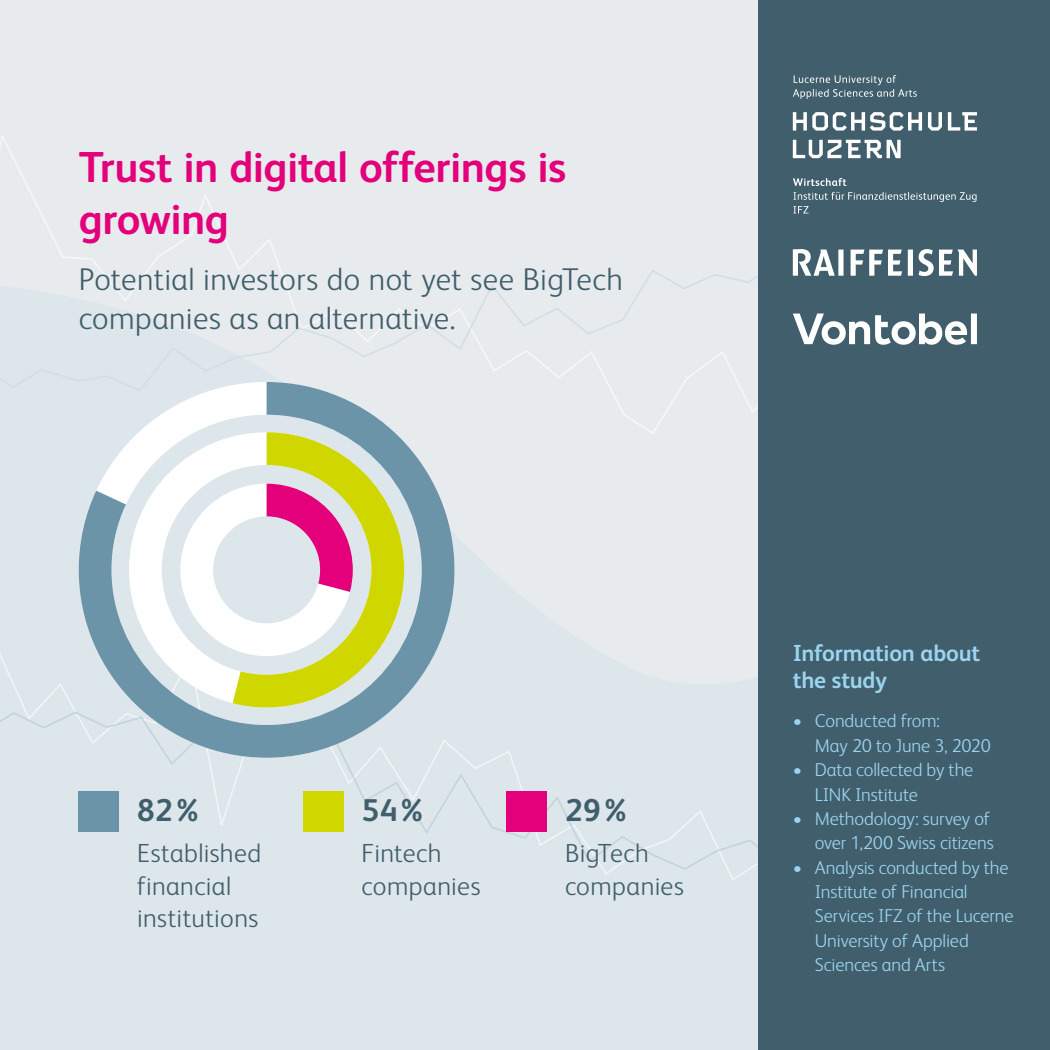
<style>
.page{position:relative;width:1050px;height:1050px;background:#e1e6e9}
.page>*{position:absolute;margin:0;border:0;box-sizing:border-box;transform-origin:0 0}
.t1{font:700 43.31px/52px "FS Albert";letter-spacing:-.015em;color:#e3007a}
.t2{font:300 31.5px/39.4px "FS Albert";letter-spacing:.015em;color:#405e6b}
.t3{font:700 31.5px "FS Albert";color:#405e6b}
.t4{font:300 26.25px/32.8px "FS Albert";letter-spacing:.015em;color:#405e6b}
.t5{font:700 23.19px/27.9px "FS Albert";letter-spacing:-.01em;color:#9cd4f0}
.t6{font:300 18.64px/24.4px "FS Albert";letter-spacing:-.005em;color:#9cd4f0}
</style>
<div class="page">
<svg style="left:0;top:711px;width:759px;height:194px"></svg>
<svg style="left:0;top:247px;width:759px;height:146px"></svg>
<div style="left:79px;top:791px;width:40px;height:40px;background:#6b94a8"></div>
<div style="left:303px;top:791px;width:41px;height:40px;background:#cfd600"></div>
<div style="left:507px;top:791px;width:40px;height:40px;background:#e3007a"></div>
<svg style="left:79px;top:382px;width:375px;height:376px"></svg>
<div style="left:759px;top:0;width:291px;height:1050px;background:#405e6b"></div>
<svg style="left:793px;top:75px;width:124px;height:24px"></svg>
<svg style="left:793px;top:140px;width:108px;height:18px"></svg>
<svg style="left:928px;top:112px;width:14px;height:19px"></svg>
<svg style="left:793px;top:112px;width:129px;height:19px"></svg>
<svg style="left:948px;top:112px;width:29px;height:19px"></svg>
<svg style="left:793px;top:178px;width:53px;height:8px"></svg>
<svg style="left:793px;top:192px;width:184px;height:21px"></svg>
<svg style="left:793px;top:249px;width:184px;height:27px"></svg>
<svg style="left:793px;top:314px;width:184px;height:31px"></svg>
<h1 class="t1" style="left:79px;top:140px;width:489px">Trust in digital offerings is growing</h1>
<h2 class="t2" style="left:79px;top:258px;width:546px">Potential investors do not yet see BigTech companies as an alternative.</h2>
<h2 class="t3" style="left:137px;top:789px;width:63px">82%</h2>
<h3 class="t4" style="left:137px;top:835px;width:126px">Established financial institutions</h3>
<h2 class="t3" style="left:362px;top:789px;width:63px">54%</h2>
<h3 class="t4" style="left:362px;top:835px;width:120px">Fintech companies</h3>
<h2 class="t3" style="left:565px;top:789px;width:63px">29%</h2>
<h3 class="t4" style="left:565px;top:835px;width:120px">BigTech companies</h3>
<p class="t5" style="left:793px;top:638px;width:189px">Information about the study</p>
<p class="t6" style="left:815px;top:708px;width:177px;text-indent:-22px">• Conducted from:<br>May 20 to June 3, 2020</p>
<p class="t6" style="left:815px;top:757px;width:160px;text-indent:-22px">• Data collected by the<br>LINK Institute</p>
<p class="t6" style="left:793px;top:806px;width:202px;text-align:right">• Methodology: survey of over 1,200 Swiss citizens</p>
<p class="t6" style="left:815px;top:854px;width:200px;text-indent:-22px">• Analysis conducted by the<br>Institute of Financial<br>Services IFZ of the Lucerne<br>University of Applied<br>Sciences and Arts</p>
</div>
